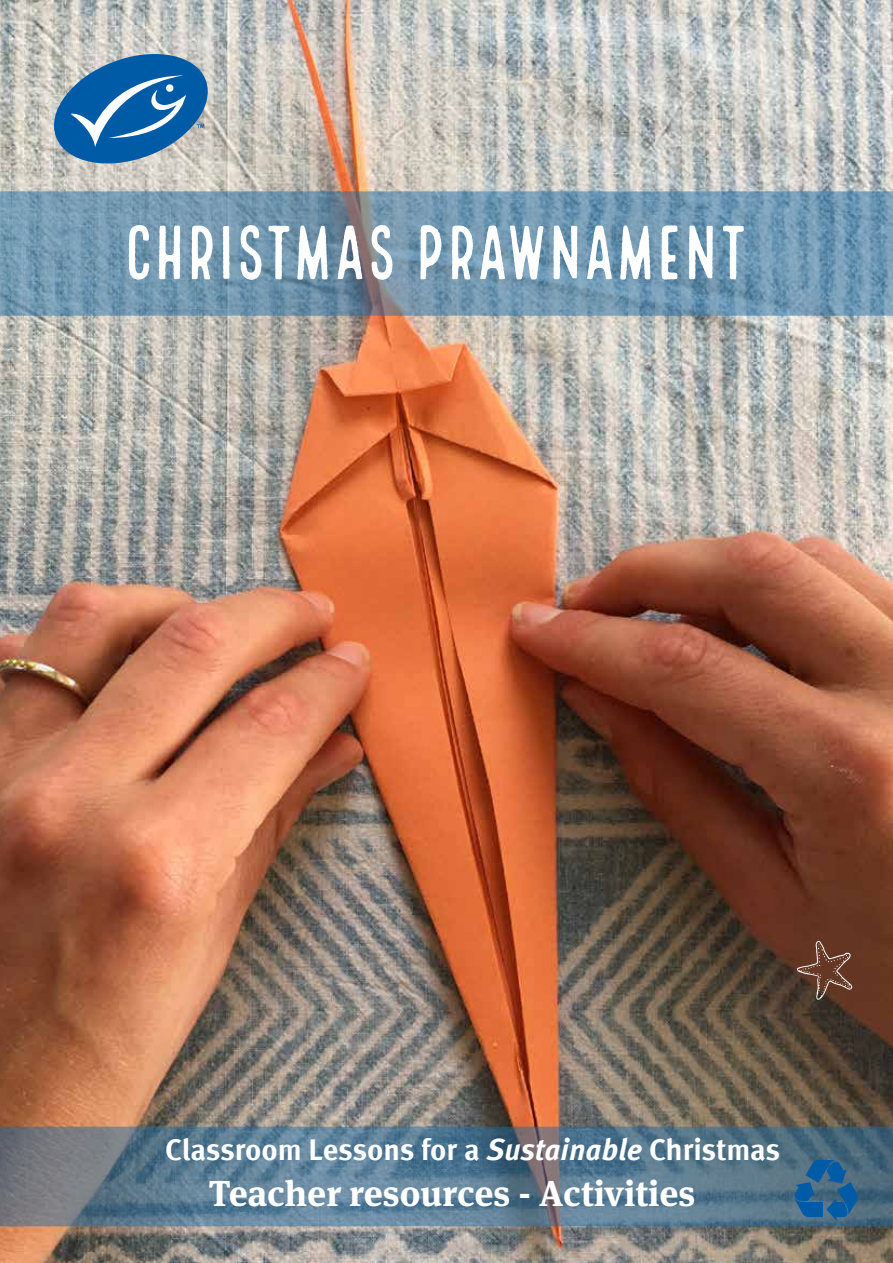
<style>
.page{position:relative;width:893px;height:1263px;background:#fff}
.page>*{position:absolute;margin:0;border:0;box-sizing:border-box;transform-origin:0 0}
.t1{font:75px "Local Brewery Four";letter-spacing:-.005em;color:#fff}
.t2{font:700 36px "Meta Serif Pro";color:#fff}
.t3{font:700 30px "Meta Offc Pro";letter-spacing:-.01em;color:#fff}
.s1{font-style:italic}
</style>
<div class="page">
<img style="left:0;top:0;width:893px;height:1263px">
<svg style="left:46px;top:46px;width:170px;height:125px;background:#6694b8"></svg>
<svg style="left:797px;top:940px;width:56px;height:60px;background:#6d4737"></svg>
<svg style="left:0;top:191px;width:893px;height:125px;background:#7095ae"></svg>
<svg style="left:0;top:1127px;width:893px;height:99px;background:#5b788c"></svg>
<svg style="left:788px;top:1150px;width:70px;height:71px;background:#33678e"></svg>
<h1 class="t1" style="left:123px;top:212px;width:627px">CHRISTMAS PRAWNAMENT</h1>
<p class="t3" style="left:165px;top:1126px;width:617px">Classroom Lessons for a <span class="s1">Sustainable</span> Christmas</p>
<p class="t2" style="left:209px;top:1165px;width:488px">Teacher resources - Activities</p>
</div>
